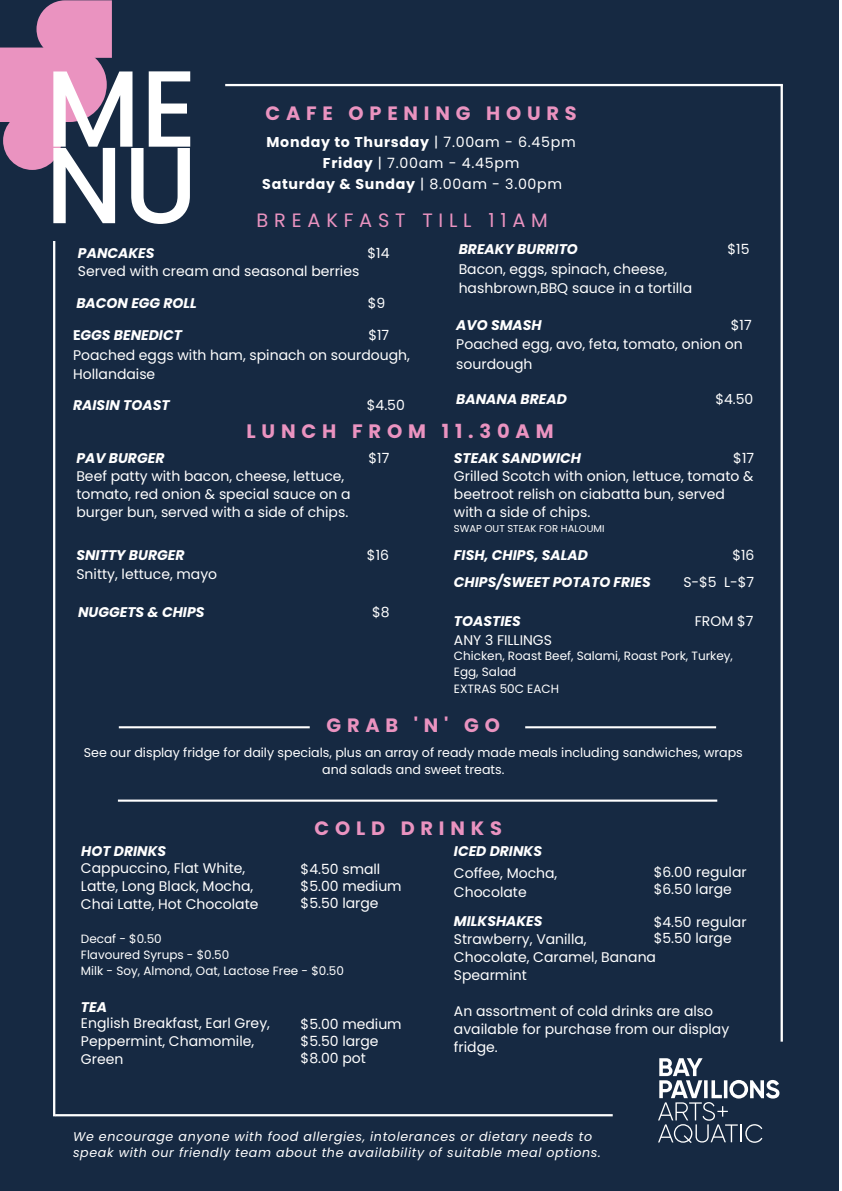
<style>
.page{position:relative;width:842px;height:1191px;background:#fff}
.page>*{position:absolute;margin:0;border:0;box-sizing:border-box;transform-origin:0 0}
.t1{font:500 108.1px "Poppins";color:#fff}
.t2{font:700 19.4px "Poppins";letter-spacing:.3em;color:#ea93c0}
.t3{font:700 19.3px "Poppins";letter-spacing:.3em;color:#ea93c0}
.t4{font:19.3px "Poppins";letter-spacing:.3em;color:#ea93c0}
.t5{font:14.2px/21px "Poppins";letter-spacing:.05em;color:#fff;text-align:center}
.t6{font:700 14.2px "Poppins";letter-spacing:.05em;color:#fff}
.t7{font:14px/18px "Poppins";color:#fff}
.t8{font:italic 700 14px "Poppins";color:#fff}
.t9{font:italic 12.7px/16.5px "Poppins";letter-spacing:.05em;color:#fff}
.t10{font:12.6px/16.5px "Poppins";color:#fff;text-align:center}
.t11{font:12px/15.7px "Poppins";color:#fff}
.t12{font:10px "Poppins";color:#fff}
.s1{font-weight:700}
.s2{font-weight:400}
.s3{font-style:normal}
</style>
<div class="page">
<div style="left:0;top:0;width:839px;height:1190px;background:#162942"></div>
<hr style="left:225px;top:84px;width:558px;height:2px;background:#fff">
<hr style="left:53px;top:241px;width:2px;height:875px;background:#fff">
<hr style="left:781px;top:84px;width:2px;height:957px;background:#fff">
<svg style="left:658px;top:1058px;width:121px;height:84px"></svg>
<hr style="left:55px;top:1113px;width:558px;height:3px;background:#fff">
<div style="left:3px;top:111px;width:59px;height:59px;background:#ea93c0;border-radius:50%"></div>
<svg style="left:0;top:0;width:112px;height:122px"></svg>
<hr style="left:119px;top:726px;width:191px;height:2px;background:#fff">
<hr style="left:525px;top:726px;width:191px;height:2px;background:#fff">
<hr style="left:118px;top:799px;width:599px;height:2px;background:#fff">
<h1 class="t1" style="left:45px;top:33px;width:153px">ME</h1>
<h1 class="t1" style="left:45px;top:110px;width:154px">NU</h1>
<h3 class="t3" style="left:266px;top:99px;width:313px">CAFE OPENING HOURS</h3>
<p class="t5" style="left:267px;top:131px;width:311px"><span class="s1">Monday to Thursday</span> | 7.00am - 6.45pm<br><span class="s1">Friday</span> | 7.00am - 4.45pm</p>
<p class="t6" style="left:262px;top:174px;width:301px">Saturday &amp; Sunday <span class="s2">| 8.00am - 3.00pm</span></p>
<h3 class="t4" style="left:257px;top:207px;width:293px">BREAKFAST TILL 11AM</h3>
<p class="t8" style="left:78px;top:243px;width:78px">PANCAKES</p>
<p class="t7" style="left:368px;top:244px;width:23px">$14</p>
<p class="t7" style="left:78px;top:262px;width:283px">Served with cream and seasonal berries</p>
<p class="t8" style="left:76px;top:293px;width:122px">BACON EGG ROLL</p>
<p class="t7" style="left:368px;top:294px;width:19px">$9</p>
<p class="t7" style="left:73px;top:325px;width:338px;line-height:19.5px;text-indent:295px">$17<br>Poached eggs with ham, spinach on sourdough,<br>Hollandaise</p>
<p class="t8" style="left:73px;top:395px;width:98px">RAISIN TOAST</p>
<p class="t7" style="left:367px;top:396px;width:40px">$4.50</p>
<p class="t8" style="left:73px;top:325px;width:110px"><span class="s3">E</span>GGS BENEDICT</p>
<p class="t8" style="left:459px;top:239px;width:121px">BREAKY BURRITO</p>
<p class="t7" style="left:728px;top:240px;width:23px">$15</p>
<p class="t7" style="left:459px;top:259px;width:235px;line-height:19.5px">Bacon, eggs, spinach, cheese, hashbrown,BBQ sauce in a tortilla</p>
<p class="t7" style="left:456px;top:315px;width:297px;line-height:19.5px;text-indent:274px">$17<br>Poached egg, avo, feta, tomato, onion on sourdough</p>
<p class="t8" style="left:456px;top:315px;width:87px">AVO SMASH</p>
<p class="t8" style="left:456px;top:389px;width:112px">BANANA BREAD</p>
<p class="t7" style="left:715px;top:390px;width:39px">$4.50</p>
<h2 class="t2" style="left:246px;top:418px;width:309px">LUNCH FROM 11.30AM</h2>
<p class="t8" style="left:76px;top:448px;width:90px">PAV BURGER</p>
<p class="t7" style="left:369px;top:449px;width:22px">$17</p>
<p class="t7" style="left:76px;top:467px;width:276px">Beef patty with bacon, cheese, lettuce, tomato, red onion &amp; special sauce on a burger bun, served with a side of chips.</p>
<p class="t8" style="left:76px;top:545px;width:110px">SNITTY BURGER</p>
<p class="t7" style="left:367px;top:545px;width:24px">$16</p>
<p class="t7" style="left:76px;top:565px;width:142px">Snitty, lettuce, mayo</p>
<p class="t8" style="left:78px;top:602px;width:128px">NUGGETS &amp; CHIPS</p>
<p class="t7" style="left:372px;top:603px;width:19px">$8</p>
<p class="t7" style="left:454px;top:449px;width:302px;text-indent:279px">$17<br>Grilled Scotch with onion, lettuce, tomato &amp; beetroot relish on ciabatta bun, served with a side of chips.</p>
<p class="t12" style="left:454px;top:521px;width:152px">SWAP OUT STEAK FOR HALOUMI</p>
<p class="t8" style="left:454px;top:448px;width:129px">STEAK SANDWICH</p>
<p class="t8" style="left:454px;top:545px;width:135px">FISH, CHIPS, SALAD</p>
<p class="t7" style="left:732px;top:545px;width:24px">$16</p>
<p class="t8" style="left:454px;top:572px;width:198px">CHIPS/SWEET POTATO FRIES</p>
<p class="t7" style="left:683px;top:573px;width:72px">S-$5 L-$7</p>
<p class="t8" style="left:454px;top:611px;width:68px">TOASTIES</p>
<p class="t7" style="left:695px;top:612px;width:60px">FROM $7</p>
<p class="t7" style="left:454px;top:631px;width:100px">ANY 3 FILLINGS</p>
<p class="t11" style="left:454px;top:647px;width:280px;line-height:16.5px">Chicken, Roast Beef, Salami, Roast Pork, Turkey,<br>Egg, Salad<br>EXTRAS 50C EACH</p>
<h3 class="t3" style="left:327px;top:712px;width:175px">GRAB 'N' GO</h3>
<p class="t10" style="left:84px;top:744px;width:660px">See our display fridge for daily specials, plus an array of ready made meals including sandwiches, wraps and salads and sweet treats.</p>
<p class="t8" style="left:81px;top:841px;width:87px">HOT DRINKS</p>
<h3 class="t3" style="left:315px;top:814px;width:189px">COLD DRINKS</h3>
<p class="t8" style="left:454px;top:841px;width:90px">ICED DRINKS</p>
<p class="t7" style="left:81px;top:858px;width:179px">Cappuccino, Flat White,<br>Latte, Long Black, Mocha,<br>Chai Latte, Hot Chocolate</p>
<p class="t11" style="left:81px;top:931px;width:264px">Decaf - $0.50<br>Flavoured Syrups - $0.50<br>Milk - Soy, Almond, Oat, Lactose Free - $0.50</p>
<p class="t7" style="left:301px;top:859px;width:103px;line-height:17.2px">$4.50 small $5.00 medium $5.50 large</p>
<p class="t8" style="left:81px;top:996px;width:28px">TEA</p>
<p class="t7" style="left:81px;top:1014px;width:190px">English Breakfast, Earl Grey,<br>Peppermint, Chamomile,<br>Green</p>
<p class="t7" style="left:301px;top:1015px;width:103px;line-height:17.2px">$5.00 medium $5.50 large $8.00 pot</p>
<p class="t7" style="left:654px;top:864px;width:94px;line-height:16.5px">$6.00 regular $6.50 large</p>
<p class="t7" style="left:654px;top:913px;width:94px;line-height:16.5px">$4.50 regular $5.50 large</p>
<p class="t7" style="left:454px;top:862px;width:105px;line-height:19.5px">Coffee, Mocha,<br>Chocolate</p>
<p class="t8" style="left:454px;top:911px;width:90px">MILKSHAKES</p>
<p class="t7" style="left:454px;top:930px;width:204px">Strawberry, Vanilla,<br>Chocolate, Caramel, Banana<br>Spearmint</p>
<p class="t7" style="left:454px;top:1002px;width:277px">An assortment of cold drinks are also available for purchase from our display fridge.</p>
<p class="t9" style="left:73px;top:1127px;width:529px">We encourage anyone with food allergies, intolerances or dietary needs to speak with our friendly team about the availability of suitable meal options.</p>
</div>
